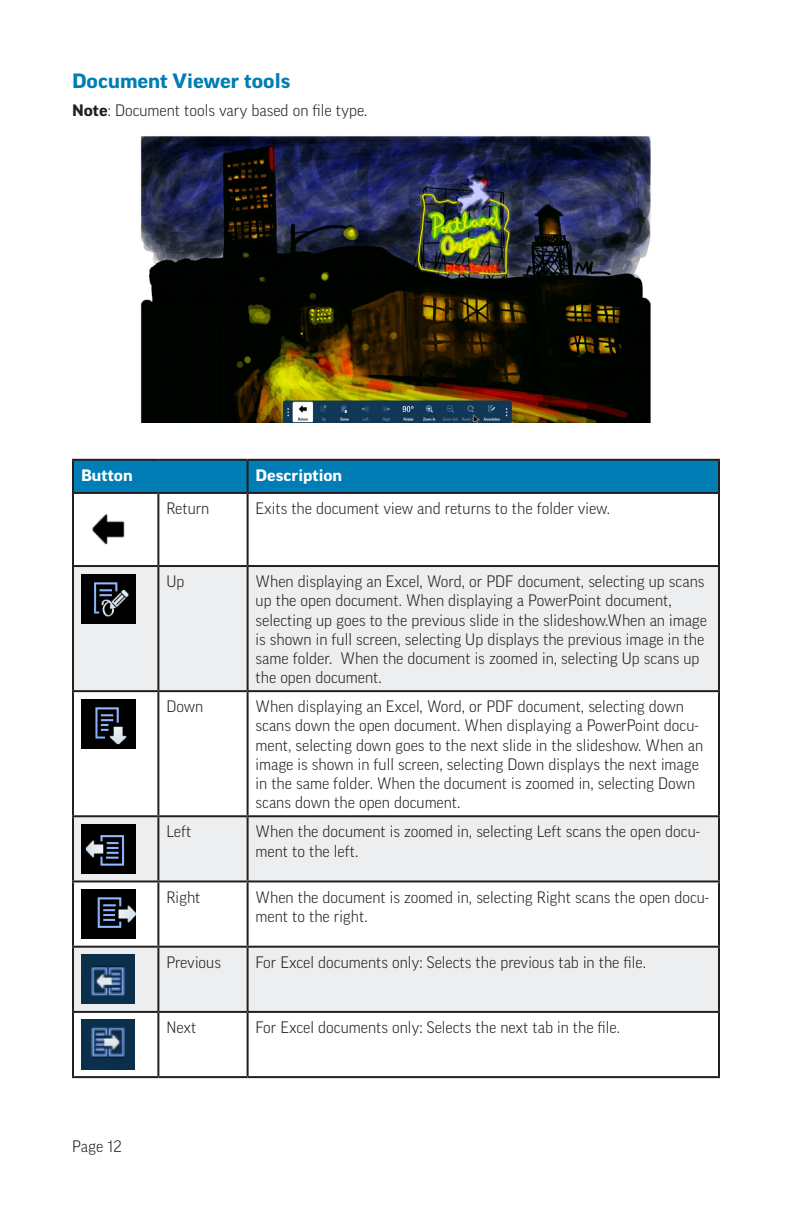
<style>
.page{position:relative;width:792px;height:1224px;background:#fff}
.page>*{position:absolute;margin:0;border:0;box-sizing:border-box;transform-origin:0 0}
.t1{font:700 expanded 20px "Good Pro";color:#007db5}
.t2{font:300 16px/19.2px "Good Pro";color:#231f20}
.t3{font:700 expanded 16px "Good Pro";color:#fff}
.s1{font-weight:700;font-stretch:expanded}
</style>
<div class="page">
<img style="left:140px;top:136px;width:511px;height:287px">
<div style="left:74px;top:461px;width:644px;height:31px;background:#007db5"></div>
<svg style="left:74px;top:567px;width:644px;height:444px;fill:#eceef0"></svg>
<hr style="left:72px;top:459px;width:86px;height:2px;background:#231f20">
<hr style="left:72px;top:461px;width:2px;height:31px;background:#231f20">
<hr style="left:158px;top:459px;width:90px;height:2px;background:#231f20">
<hr style="left:248px;top:459px;width:472px;height:2px;background:#231f20">
<hr style="left:247px;top:461px;width:2px;height:31px;background:#231f20">
<hr style="left:718px;top:461px;width:2px;height:31px;background:#231f20">
<hr style="left:72px;top:492px;width:86px;height:2px;background:#231f20">
<hr style="left:72px;top:494px;width:2px;height:71px;background:#231f20">
<hr style="left:158px;top:492px;width:90px;height:2px;background:#231f20">
<hr style="left:157px;top:494px;width:2px;height:71px;background:#231f20">
<hr style="left:248px;top:492px;width:472px;height:2px;background:#231f20">
<hr style="left:247px;top:494px;width:2px;height:71px;background:#231f20">
<hr style="left:718px;top:494px;width:2px;height:71px;background:#231f20">
<hr style="left:72px;top:565px;width:86px;height:2px;background:#231f20">
<hr style="left:72px;top:567px;width:2px;height:123px;background:#231f20">
<hr style="left:158px;top:565px;width:90px;height:2px;background:#231f20">
<hr style="left:157px;top:567px;width:2px;height:123px;background:#231f20">
<hr style="left:248px;top:565px;width:472px;height:2px;background:#231f20">
<hr style="left:247px;top:567px;width:2px;height:123px;background:#231f20">
<hr style="left:718px;top:567px;width:2px;height:123px;background:#231f20">
<hr style="left:72px;top:690px;width:86px;height:2px;background:#231f20">
<hr style="left:72px;top:692px;width:2px;height:123px;background:#231f20">
<hr style="left:158px;top:690px;width:90px;height:2px;background:#231f20">
<hr style="left:157px;top:692px;width:2px;height:123px;background:#231f20">
<hr style="left:248px;top:690px;width:472px;height:2px;background:#231f20">
<hr style="left:247px;top:692px;width:2px;height:123px;background:#231f20">
<hr style="left:718px;top:692px;width:2px;height:123px;background:#231f20">
<hr style="left:72px;top:815px;width:86px;height:2px;background:#231f20">
<hr style="left:72px;top:817px;width:2px;height:63px;background:#231f20">
<hr style="left:158px;top:815px;width:90px;height:2px;background:#231f20">
<hr style="left:157px;top:817px;width:2px;height:63px;background:#231f20">
<hr style="left:248px;top:815px;width:472px;height:2px;background:#231f20">
<hr style="left:247px;top:817px;width:2px;height:63px;background:#231f20">
<hr style="left:718px;top:817px;width:2px;height:63px;background:#231f20">
<hr style="left:72px;top:880px;width:86px;height:2px;background:#231f20">
<hr style="left:72px;top:882px;width:2px;height:64px;background:#231f20">
<hr style="left:158px;top:880px;width:90px;height:2px;background:#231f20">
<hr style="left:157px;top:882px;width:2px;height:64px;background:#231f20">
<hr style="left:248px;top:880px;width:472px;height:2px;background:#231f20">
<hr style="left:247px;top:882px;width:2px;height:64px;background:#231f20">
<hr style="left:718px;top:882px;width:2px;height:64px;background:#231f20">
<hr style="left:72px;top:946px;width:86px;height:2px;background:#231f20">
<hr style="left:72px;top:948px;width:2px;height:63px;background:#231f20">
<hr style="left:158px;top:946px;width:90px;height:2px;background:#231f20">
<hr style="left:157px;top:948px;width:2px;height:63px;background:#231f20">
<hr style="left:248px;top:946px;width:472px;height:2px;background:#231f20">
<hr style="left:247px;top:948px;width:2px;height:63px;background:#231f20">
<hr style="left:718px;top:948px;width:2px;height:63px;background:#231f20">
<hr style="left:72px;top:1011px;width:86px;height:2px;background:#231f20">
<hr style="left:72px;top:1013px;width:2px;height:63px;background:#231f20">
<hr style="left:158px;top:1011px;width:90px;height:2px;background:#231f20">
<hr style="left:157px;top:1013px;width:2px;height:63px;background:#231f20">
<hr style="left:248px;top:1011px;width:472px;height:2px;background:#231f20">
<hr style="left:247px;top:1013px;width:2px;height:63px;background:#231f20">
<hr style="left:718px;top:1013px;width:2px;height:63px;background:#231f20">
<hr style="left:72px;top:1076px;width:86px;height:2px;background:#231f20">
<hr style="left:158px;top:1076px;width:90px;height:2px;background:#231f20">
<hr style="left:248px;top:1076px;width:472px;height:2px;background:#231f20">
<img style="left:91px;top:513px;width:34px;height:32px">
<img style="left:81px;top:574px;width:55px;height:49px">
<img style="left:81px;top:699px;width:55px;height:49px">
<img style="left:81px;top:824px;width:55px;height:49px">
<img style="left:81px;top:889px;width:55px;height:50px">
<img style="left:81px;top:955px;width:54px;height:49px">
<img style="left:81px;top:1020px;width:54px;height:49px">
<h2 class="t1" style="left:72px;top:70px;width:220px">Document Viewer tools</h2>
<p class="t2" style="left:72px;top:100px;width:297px"><span class="s1">Note</span>: Document tools vary based on file type.</p>
<p class="t3" style="left:81px;top:466px;width:53px">Button</p>
<p class="t3" style="left:256px;top:466px;width:88px">Description</p>
<p class="t2" style="left:166px;top:499px;width:45px">Return</p>
<p class="t2" style="left:256px;top:499px;width:356px">Exits the document view and returns to the folder view.</p>
<p class="t2" style="left:166px;top:572px;width:20px">Up</p>
<p class="t2" style="left:256px;top:572px;width:453px">When displaying an Excel, Word, or PDF document, selecting up scans up the open document. When displaying a PowerPoint document, selecting up goes to the previous slide in the slideshow.When an image is shown in full screen, selecting Up displays the previous image in the same folder. When the document is zoomed in, selecting Up scans up the open document.</p>
<p class="t2" style="left:166px;top:697px;width:39px">Down</p>
<p class="t2" style="left:256px;top:697px;width:449px">When displaying an Excel, Word, or PDF document, selecting down scans down the open document. When displaying a PowerPoint docu&shy;ment, selecting down goes to the next slide in the slideshow. When an image is shown in full screen, selecting Down displays the next image in the same folder. When the document is zoomed in, selecting Down scans down the open document.</p>
<p class="t2" style="left:166px;top:822px;width:26px">Left</p>
<p class="t2" style="left:256px;top:822px;width:446px">When the document is zoomed in, selecting Left scans the open docu&shy;ment to the left.</p>
<p class="t2" style="left:166px;top:887px;width:36px">Right</p>
<p class="t2" style="left:256px;top:887px;width:455px">When the document is zoomed in, selecting Right scans the open docu&shy;ment to the right.</p>
<p class="t2" style="left:166px;top:952px;width:56px">Previous</p>
<p class="t2" style="left:256px;top:952px;width:392px">For Excel documents only: Selects the previous tab in the file.</p>
<p class="t2" style="left:72px;top:1137px;width:51px">Page 12</p>
<p class="t2" style="left:166px;top:1018px;width:31px">Next</p>
<p class="t2" style="left:256px;top:1018px;width:366px">For Excel documents only: Selects the next tab in the file.</p>
</div>
